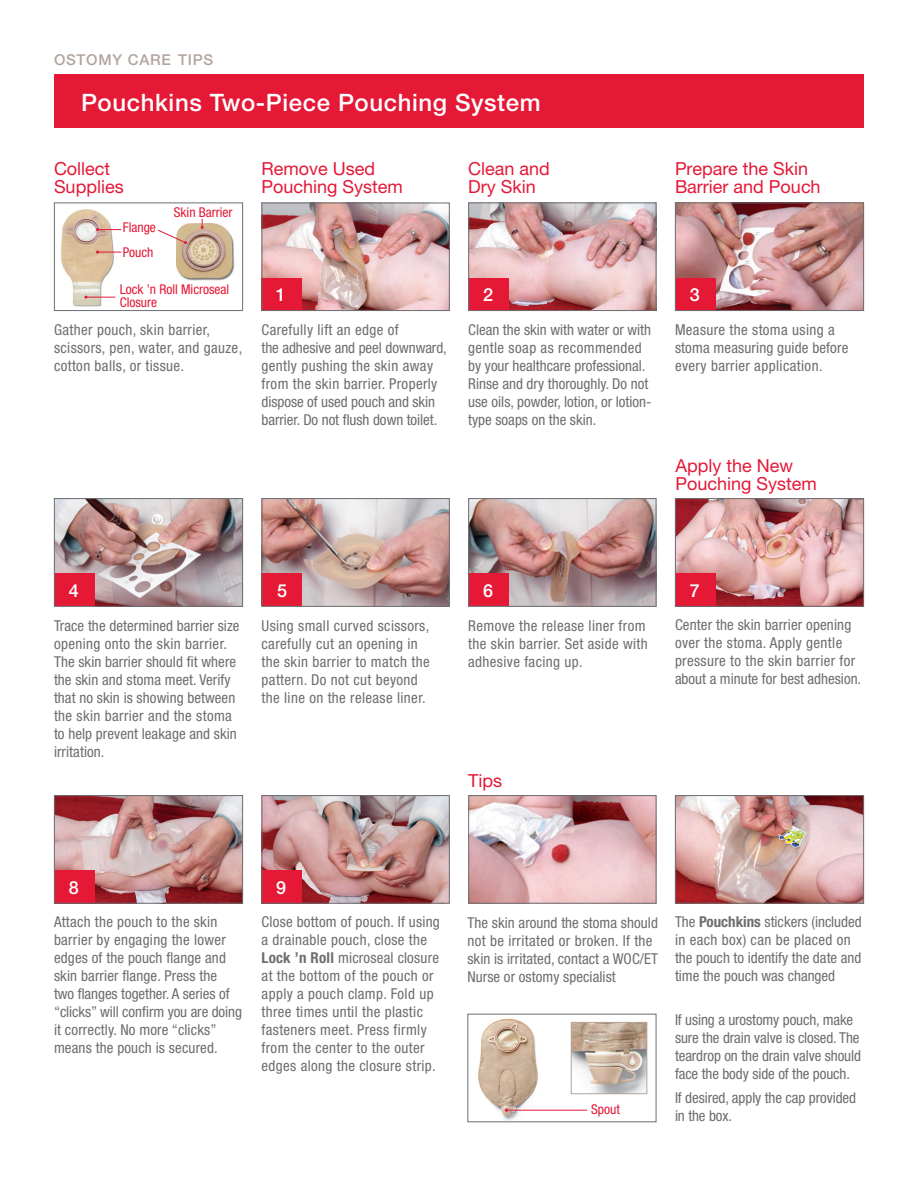
<style>
.page{position:relative;width:918px;height:1188px;background:#fff}
.page>*{position:absolute;margin:0;border:0;box-sizing:border-box;transform-origin:0 0}
.t1{font:500 24px "Helvetica Neue LT Std";letter-spacing:.025em;color:#fff}
.Subhead__13_12_Bold{font:18px/18px "Helvetica Neue LT Std";color:#e51836}
.t2{font:500 18px "Helvetica Neue LT Std";color:#fff}
.t3{font:condensed 15px/18px "Helvetica Neue LT Std";letter-spacing:.01em;color:#6c6d70}
.t4{font:500 15px "Helvetica Neue LT Std";letter-spacing:.05em;color:#b3a59e}
.Body_Copy__11_12{font:condensed 13.5px/13.5px "Helvetica Neue LT Std";color:#e51836}
.s1{font-weight:700}
</style>
<div class="page">
<img style="left:61px;top:209px;width:61px;height:98px">
<img style="left:176px;top:223px;width:58px;height:58px">
<svg style="left:96px;top:228px;width:25px;height:3px"></svg>
<svg style="left:96px;top:251px;width:25px;height:3px"></svg>
<svg style="left:84px;top:296px;width:31px;height:3px"></svg>
<svg style="left:201px;top:219px;width:3px;height:10px"></svg>
<img style="left:677px;top:500px;width:185px;height:105px">
<img style="left:56px;top:797px;width:185px;height:105px">
<img style="left:264px;top:797px;width:184px;height:105px">
<svg style="left:158px;top:229px;width:29px;height:15px"></svg>
<div style="left:675px;top:573px;width:40px;height:33px;background:#e51836"></div>
<div style="left:54px;top:870px;width:40px;height:33px;background:#e51836"></div>
<div style="left:262px;top:870px;width:40px;height:33px;background:#e51836"></div>
<img style="left:470px;top:500px;width:184px;height:105px">
<div style="left:468px;top:573px;width:41px;height:33px;background:#e51836"></div>
<img style="left:470px;top:204px;width:184px;height:105px">
<div style="left:468px;top:278px;width:41px;height:32px;background:#e51836"></div>
<img style="left:677px;top:204px;width:185px;height:105px">
<div style="left:675px;top:278px;width:40px;height:32px;background:#e51836"></div>
<img style="left:470px;top:797px;width:184px;height:105px">
<img style="left:677px;top:797px;width:185px;height:105px">
<img style="left:56px;top:500px;width:185px;height:105px">
<div style="left:54px;top:573px;width:40px;height:33px;background:#e51836"></div>
<img style="left:478px;top:1018px;width:67px;height:102px">
<hr style="left:506px;top:1110px;width:81px;height:1px;background:#e51836">
<img style="left:573px;top:1024px;width:72px;height:68px">
<div style="left:571px;top:1022px;width:76px;height:72px;border:1px solid #b3a59e"></div>
<img style="left:264px;top:500px;width:184px;height:105px">
<div style="left:262px;top:573px;width:40px;height:33px;background:#e51836"></div>
<img style="left:262px;top:202px;width:188px;height:107px">
<div style="left:262px;top:278px;width:40px;height:32px;background:#e51836"></div>
<div style="left:54px;top:202px;width:189px;height:109px;border:1px solid #6c6d70"></div>
<div style="left:262px;top:203px;width:188px;height:108px;border:1px solid #6c6d70"></div>
<div style="left:54px;top:795px;width:189px;height:109px;border:1px solid #6c6d70"></div>
<div style="left:262px;top:795px;width:188px;height:109px;border:1px solid #6c6d70"></div>
<div style="left:468px;top:795px;width:188px;height:109px;border:1px solid #6c6d70"></div>
<div style="left:675px;top:795px;width:189px;height:109px;border:1px solid #6c6d70"></div>
<div style="left:467px;top:1014px;width:189px;height:108px;border:1px solid #6c6d70"></div>
<div style="left:468px;top:202px;width:188px;height:109px;border:1px solid #6c6d70"></div>
<div style="left:675px;top:202px;width:189px;height:109px;border:1px solid #6c6d70"></div>
<div style="left:468px;top:498px;width:188px;height:109px;border:1px solid #6c6d70"></div>
<div style="left:675px;top:498px;width:189px;height:109px;border:1px solid #6c6d70"></div>
<div style="left:54px;top:498px;width:189px;height:109px;border:1px solid #6c6d70"></div>
<div style="left:262px;top:498px;width:188px;height:109px;border:1px solid #6c6d70"></div>
<div style="left:54px;top:74px;width:810px;height:54px;background:#e51836"></div>
<p class="t4" style="left:54px;top:50px;width:161px">OSTOMY CARE TIPS</p>
<p class="t1" style="left:81px;top:88px;width:461px">Pouchkins Two-Piece Pouching System</p>
<p class="Subhead__13_12_Bold" style="left:54px;top:159px;width:71px">Collect<br>Supplies</p>
<p class="Body_Copy__11_12" style="left:123px;top:221px;width:35px">Flange</p>
<p class="Body_Copy__11_12" style="left:174px;top:206px;width:60px">Skin Barrier</p>
<p class="Body_Copy__11_12" style="left:123px;top:245px;width:32px">Pouch</p>
<p class="Body_Copy__11_12" style="left:120px;top:282px;width:111px">Lock ’n Roll Microseal<br>Closure</p>
<p class="t3" style="left:54px;top:320px;width:190px">Gather pouch, skin barrier, scissors, pen, water, and gauze, cotton balls, or tissue.</p>
<p class="Subhead__13_12_Bold" style="left:262px;top:159px;width:143px">Remove Used<br>Pouching System</p>
<p class="t2" style="left:276px;top:284px;width:12px">1</p>
<p class="t3" style="left:262px;top:320px;width:139px">Carefully lift an edge of</p>
<p class="t3" style="left:262px;top:338px;width:187px">the adhesive and peel downward, gently pushing the skin away from the skin barrier. Properly dispose of used pouch and skin barrier. Do not flush down toilet.</p>
<p class="Subhead__13_12_Bold" style="left:468px;top:159px;width:83px">Clean and<br>Dry Skin</p>
<p class="t2" style="left:483px;top:284px;width:12px">2</p>
<p class="t3" style="left:468px;top:320px;width:185px">Clean the skin with water or with gentle soap as recommended by your healthcare professional.<br>Rinse and dry thoroughly. Do not use oils, powder, lotion, or lotion&shy;type soaps on the skin.</p>
<p class="Subhead__13_12_Bold" style="left:675px;top:159px;width:147px">Prepare the Skin<br>Barrier and Pouch</p>
<p class="t2" style="left:690px;top:284px;width:12px">3</p>
<p class="t3" style="left:675px;top:320px;width:175px">Measure the stoma using a stoma measuring guide before every barrier application.</p>
<p class="Subhead__13_12_Bold" style="left:676px;top:456px;width:119px">Apply the New</p>
<p class="Subhead__13_12_Bold" style="left:676px;top:474px;width:143px">Pouching System</p>
<p class="t2" style="left:69px;top:579px;width:12px">4</p>
<p class="t3" style="left:54px;top:616px;width:187px">Trace the determined barrier size opening onto the skin barrier.<br>The skin barrier should fit where the skin and stoma meet. Verify that no skin is showing between the skin barrier and the stoma to help prevent leakage and skin irritation.</p>
<p class="t2" style="left:277px;top:579px;width:12px">5</p>
<p class="t3" style="left:262px;top:616px;width:170px">Using small curved scissors, carefully cut an opening in the skin barrier to match the pattern. Do not cut beyond the line on the release liner.</p>
<p class="t2" style="left:483px;top:579px;width:12px">6</p>
<p class="t3" style="left:468px;top:616px;width:181px">Remove the release liner from the skin barrier. Set aside with adhesive facing up.</p>
<p class="t2" style="left:690px;top:579px;width:12px">7</p>
<p class="t3" style="left:675px;top:616px;width:188px">Center the skin barrier opening over the stoma. Apply gentle pressure to the skin barrier for about a minute for best adhesion.</p>
<p class="Subhead__13_12_Bold" style="left:468px;top:772px;width:36px">Tips</p>
<p class="t2" style="left:69px;top:876px;width:12px">8</p>
<p class="t2" style="left:276px;top:876px;width:12px">9</p>
<p class="t3" style="left:54px;top:913px;width:190px">Attach the pouch to the skin barrier by engaging the lower edges of the pouch flange and skin barrier flange. Press the<br>two flanges together. A series of “clicks” will confirm you are doing it correctly. No more “clicks” means the pouch is secured.</p>
<p class="t3" style="left:262px;top:913px;width:180px">Close bottom of pouch. If using a drainable pouch, close the<br><span class="s1">Lock ’n Roll</span> microseal closure at the bottom of the pouch or apply a pouch clamp. Fold up three times until the plastic fasteners meet. Press firmly from the center to the outer edges along the closure strip.</p>
<p class="t3" style="left:467px;top:913px;width:192px">The skin around the stoma should not be irritated or broken. If the skin is irritated, contact a WOC/ET<br>Nurse or ostomy specialist</p>
<p class="Body_Copy__11_12" style="left:591px;top:1102px;width:31px">Spout</p>
<p class="t3" style="left:675px;top:913px;width:188px">The <span class="s1">Pouchkins</span> stickers (included in each box) can be placed on the pouch to identify the date and time the pouch was changed</p>
<p class="t3" style="left:675px;top:1011px;width:188px">If using a urostomy pouch, make sure the drain valve is closed. The teardrop on the drain valve should face the body side of the pouch.</p>
<p class="t3" style="left:675px;top:1089px;width:183px">If desired, apply the cap provided in the box.</p>
</div>
